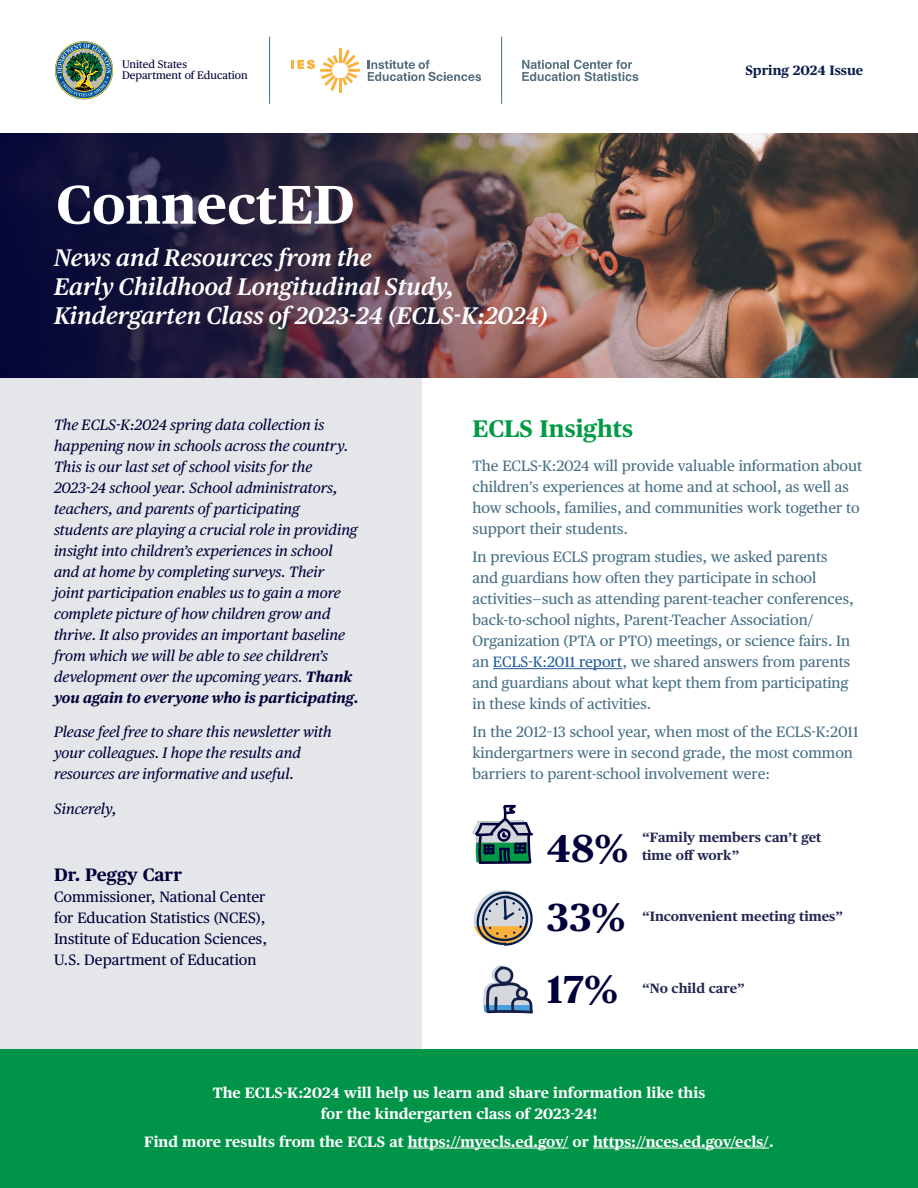
<style>
.page{position:relative;width:918px;height:1188px;background:#fff}
.page>*{position:absolute;margin:0;border:0;box-sizing:border-box;transform-origin:0 0}
.t1{font:700 54.45px "Publico Text";color:#fff}
.t2{font:700 39px "Publico Text";color:#00013a}
.t3{font:italic 600 24px/28.8px "Publico Text";color:#fff}
.t4{font:700 24px "Publico Text";color:#009a44}
.t5{font:700 18px "Publico Text";color:#00013a}
.t6{font:15px/21px "Publico Text";color:#466f85}
.t7{font:italic 15px/21px "Publico Text";color:#00013a}
.t8{font:700 15px/21px "Publico Text";color:#fff;text-align:center}
.t9{font:15px/21px "Publico Text";color:#00013a}
.t10{font:700 13.5px/18px "Publico Text";color:#242953}
.t11{font:700 13.5px "Publico Text";color:#071d49}
.s1{font-weight:700}
.s2{color:#215e9e}
</style>
<div class="page">
<div style="left:0;top:375px;width:422px;height:674px;background:#e4e6e9"></div>
<div style="left:0;top:1049px;width:918px;height:139px;background:#009448"></div>
<img style="left:0;top:133px;width:918px;height:244px">
<hr style="left:493px;top:668px;width:129px;height:1px;background:#215e9e">
<hr style="left:408px;top:1148px;width:161px;height:1px;background:#fff">
<hr style="left:593px;top:1148px;width:176px;height:1px;background:#fff">
<svg style="left:291px;top:48px;width:69px;height:45px"></svg>
<svg style="left:368px;top:60px;width:113px;height:21px"></svg>
<hr style="left:269px;top:37px;width:1px;height:67px;background:#466f85">
<hr style="left:501px;top:37px;width:1px;height:67px;background:#466f85">
<div style="left:55px;top:41px;width:58px;height:58px;border:1px solid #ffd420;border-radius:50%"></div>
<img style="left:57px;top:43px;width:54px;height:54px">
<div style="left:63px;top:49px;width:43px;height:43px;border:1px solid #ffd420;border-radius:50%"></div>
<svg style="left:522px;top:60px;width:116px;height:21px"></svg>
<svg style="left:472px;top:805px;width:61px;height:59px"></svg>
<svg style="left:484px;top:966px;width:49px;height:48px"></svg>
<svg style="left:473px;top:890px;width:60px;height:56px"></svg>
<h1 class="t1" style="left:56px;top:162px;width:300px">ConnectED</h1>
<h1 class="t3" style="left:54px;top:242px;width:495px">News and Resources from the<br>Early Childhood Longitudinal Study,<br>Kindergarten Class of 2023-24 (ECLS-K:2024)</h1>
<p class="t11" style="left:745px;top:60px;width:120px">Spring 2024 Issue</p>
<p class="t7" style="left:54px;top:413px;width:306px">The ECLS-K:2024 spring data collection is happening now in schools across the country.<br>This is our last set of school visits for the 2023-24 school year. School administrators, teachers, and parents of participating<br>students are playing a crucial role in providing insight into children’s experiences in school and at home by completing surveys. Their<br>joint participation enables us to gain a more complete picture of how children grow and thrive. It also provides an important baseline from which we will be able to see children’s development over the upcoming years. <span class="s1">Thank you again to everyone who is participating.</span></p>
<p class="t7" style="left:54px;top:721px;width:279px">Please feel free to share this newsletter with your colleagues. I hope the results and resources are informative and useful.</p>
<p class="t7" style="left:54px;top:797px;width:64px">Sincerely,</p>
<p class="t5" style="left:54px;top:860px;width:130px">Dr. Peggy Carr</p>
<p class="t9" style="left:54px;top:885px;width:213px">Commissioner, National Center for Education Statistics (NCES),</p>
<p class="t9" style="left:54px;top:927px;width:215px">Institute of Education Sciences,</p>
<p class="t9" style="left:54px;top:948px;width:204px">U.S. Department of Education</p>
<h2 class="t4" style="left:472px;top:410px;width:162px">ECLS Insights</h2>
<p class="t6" style="left:472px;top:455px;width:391px">The ECLS-K:2024 will provide valuable information about children’s experiences at home and at school, as well as how schools, families, and communities work together to support their students.</p>
<p class="t6" style="left:472px;top:546px;width:383px">In previous ECLS program studies, we asked parents and guardians how often they participate in school activities—such as attending parent-teacher conferences, back-to-school nights, Parent-Teacher Association/ Organization (PTA or PTO) meetings, or science fairs. In an <span class="s2">ECLS-K:2011 report</span>, we shared answers from parents and guardians about what kept them from participating in these kinds of activities.</p>
<p class="t6" style="left:472px;top:720px;width:387px">In the 2012–13 school year, when most of the ECLS-K:2011 kindergartners were in second grade, the most common barriers to parent-school involvement were:</p>
<p class="t2" style="left:547px;top:818px;width:83px">48%</p>
<p class="t10" style="left:642px;top:827px;width:181px">“Family members can’t get time off work”</p>
<p class="t2" style="left:547px;top:887px;width:80px">33%</p>
<p class="t10" style="left:642px;top:906px;width:203px">“Inconvenient meeting times”</p>
<p class="t2" style="left:547px;top:959px;width:73px">17%</p>
<p class="t10" style="left:642px;top:978px;width:105px">“No child care”</p>
<p class="t8" style="left:213px;top:1081px;width:494px">The ECLS-K:2024 will help us learn and share information like this for the kindergarten class of 2023-24!</p>
<p class="t8" style="left:144px;top:1130px;width:631px">Find more results from the ECLS at https://myecls.ed.gov/ or https://nces.ed.gov/ecls/.</p>
</div>
